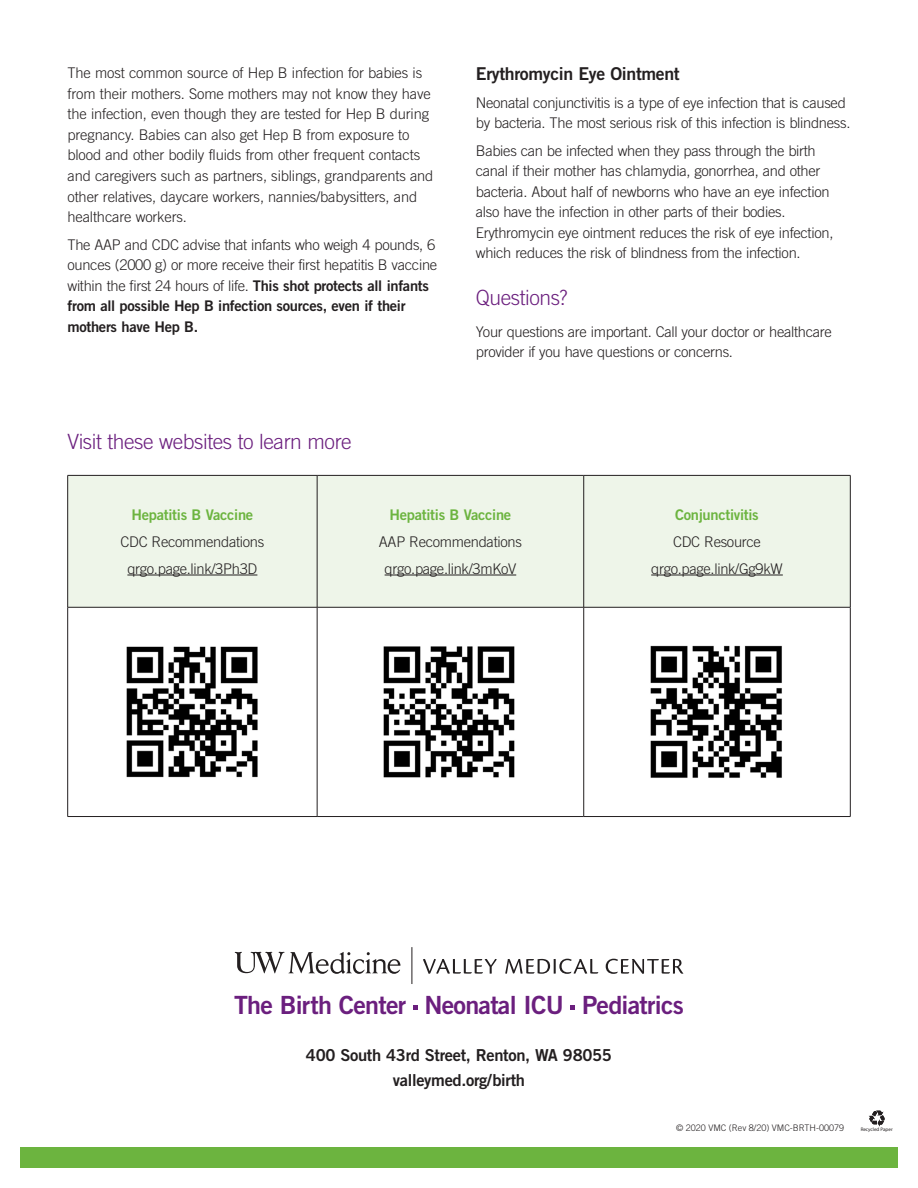
<style>
.page{position:relative;width:918px;height:1188px;background:#fff}
.page>*{position:absolute;margin:0;border:0;box-sizing:border-box;transform-origin:0 0}
.BD_Smaller_backpanel{font:25.05px "Trade Gothic LT Std Bd 2";letter-spacing:-.03em;color:#6b1f7e}
.BD_Smaller_backpanel-2{font:300 21px "Trade Gothic LT Std";letter-spacing:-.02em;color:#6b1f7e}
.BD_Body_copy{font:17.7px "Trade Gothic LT Std Bd 2";letter-spacing:-.02em;color:#231f20}
.BD_Body_copy-2{font:16.5px "Trade Gothic LT Std Bd 2";letter-spacing:-.02em;color:#231f20}
.BD_Body_copy-3{font:300 14.7px/20.5px "Trade Gothic LT Std";letter-spacing:-.02em;color:#231f20}
.BD_Body_copy-4{font:14.7px "Trade Gothic LT Std Bd 2";letter-spacing:-.02em;color:#6cb43f}
.t1{font:300 9px "Trade Gothic LT Std";color:#231f20}
.t2{font:5.1px "Myriad Pro";color:#231f20}
.s1{font-family:"Trade Gothic LT Std Bd 2";font-weight:400}
</style>
<div class="page">
<svg style="left:869px;top:1110px;width:16px;height:17px"></svg>
<div style="left:20px;top:1148px;width:246px;height:20px;background:#6cb43f"></div>
<div style="left:266px;top:1148px;width:131px;height:20px;background:#6cb43f"></div>
<div style="left:397px;top:1148px;width:212px;height:20px;background:#6cb43f"></div>
<div style="left:609px;top:1148px;width:289px;height:20px;background:#6cb43f"></div>
<svg style="left:423px;top:959px;width:260px;height:15px"></svg>
<svg style="left:235px;top:952px;width:165px;height:22px"></svg>
<hr style="left:412px;top:947px;width:1px;height:37px;background:#231f20">
<svg style="left:413px;top:1005px;width:5px;height:5px"></svg>
<svg style="left:571px;top:1005px;width:4px;height:5px"></svg>
<div style="left:68px;top:476px;width:782px;height:131px;background:#eef5e9"></div>
<hr style="left:68px;top:475px;width:249px;height:1px;background:#231f20">
<hr style="left:67px;top:476px;width:1px;height:131px;background:#231f20">
<hr style="left:317px;top:475px;width:267px;height:1px;background:#231f20">
<hr style="left:317px;top:476px;width:1px;height:131px;background:#231f20">
<hr style="left:584px;top:475px;width:266px;height:1px;background:#231f20">
<hr style="left:583px;top:476px;width:1px;height:131px;background:#231f20">
<hr style="left:850px;top:476px;width:1px;height:131px;background:#231f20">
<hr style="left:68px;top:607px;width:249px;height:1px;background:#231f20">
<hr style="left:67px;top:607px;width:1px;height:209px;background:#231f20">
<hr style="left:317px;top:607px;width:267px;height:1px;background:#231f20">
<hr style="left:317px;top:607px;width:1px;height:209px;background:#231f20">
<hr style="left:584px;top:607px;width:266px;height:1px;background:#231f20">
<hr style="left:583px;top:607px;width:1px;height:209px;background:#231f20">
<hr style="left:850px;top:607px;width:1px;height:209px;background:#231f20">
<hr style="left:68px;top:816px;width:249px;height:1px;background:#231f20">
<hr style="left:317px;top:816px;width:267px;height:1px;background:#231f20">
<hr style="left:584px;top:816px;width:266px;height:1px;background:#231f20">
<hr style="left:127px;top:575px;width:130px;height:1px;background:#231f20">
<hr style="left:385px;top:575px;width:131px;height:1px;background:#231f20">
<hr style="left:651px;top:575px;width:132px;height:1px;background:#231f20">
<img style="left:126px;top:646px;width:132px;height:132px">
<img style="left:383px;top:646px;width:132px;height:132px">
<img style="left:650px;top:645px;width:132px;height:133px">
<p class="BD_Body_copy-3" style="left:68px;top:62px;width:367px">The most common source of Hep B infection for babies is from their mothers. Some mothers may not know they have the infection, even though they are tested for Hep B during pregnancy. Babies can also get Hep B from exposure to blood and other bodily fluids from other frequent contacts and caregivers such as partners, siblings, grandparents and other relatives, daycare workers, nannies/babysitters, and healthcare workers.</p>
<p class="BD_Body_copy-3" style="left:68px;top:234px;width:371px">The AAP and CDC advise that infants who weigh 4 pounds, 6 ounces (2000 g) or more receive their first hepatitis B vaccine within the first 24 hours of life. <span class="s1">This shot protects all infants from all possible Hep B infection sources, even if their mothers have Hep B.</span></p>
<p class="BD_Smaller_backpanel-2" style="left:68px;top:429px;width:286px">Visit these websites to learn more</p>
<p class="BD_Body_copy" style="left:476px;top:63px;width:205px">Erythromycin Eye Ointment</p>
<p class="BD_Body_copy-3" style="left:476px;top:92px;width:376px">Neonatal conjunctivitis is a type of eye infection that is caused by bacteria. The most serious risk of this infection is blindness.</p>
<p class="BD_Body_copy-3" style="left:476px;top:140px;width:359px">Babies can be infected when they pass through the birth canal if their mother has chlamydia, gonorrhea, and other bacteria. About half of newborns who have an eye infection also have the infection in other parts of their bodies.<br>Erythromycin eye ointment reduces the risk of eye infection, which reduces the risk of blindness from the infection.</p>
<p class="BD_Smaller_backpanel-2" style="left:476px;top:285px;width:93px">Questions?</p>
<p class="BD_Body_copy-3" style="left:476px;top:321px;width:357px">Your questions are important. Call your doctor or healthcare provider if you have questions or concerns.</p>
<p class="BD_Body_copy-4" style="left:132px;top:505px;width:123px">Hepatitis B Vaccine</p>
<p class="BD_Body_copy-3" style="left:121px;top:531px;width:145px">CDC Recommendations</p>
<p class="BD_Body_copy-3" style="left:127px;top:558px;width:132px">qrgo.page.link/3Ph3D</p>
<p class="BD_Body_copy-4" style="left:390px;top:505px;width:123px">Hepatitis B Vaccine</p>
<p class="BD_Body_copy-3" style="left:379px;top:531px;width:144px">AAP Recommendations</p>
<p class="BD_Body_copy-3" style="left:385px;top:558px;width:133px">qrgo.page.link/3mKoV</p>
<p class="BD_Body_copy-4" style="left:675px;top:505px;width:85px">Conjunctivitis</p>
<p class="BD_Body_copy-3" style="left:673px;top:531px;width:89px">CDC Resource</p>
<p class="BD_Body_copy-3" style="left:651px;top:558px;width:133px">qrgo.page.link/Gg9kW</p>
<p class="BD_Smaller_backpanel" style="left:234px;top:990px;width:451px">The Birth Center Neonatal ICU Pediatrics</p>
<p class="BD_Body_copy-2" style="left:306px;top:1045px;width:308px">400 South 43rd Street, Renton, WA 98055</p>
<p class="BD_Body_copy-2" style="left:393px;top:1070px;width:134px">valleymed.org/birth</p>
<p class="t1" style="left:676px;top:1122px;width:169px">© 2020 VMC (Rev 8/20) VMC-BRTH-00079</p>
<p class="t2" style="left:861px;top:1126px;width:33px">Recycled Paper</p>
</div>
